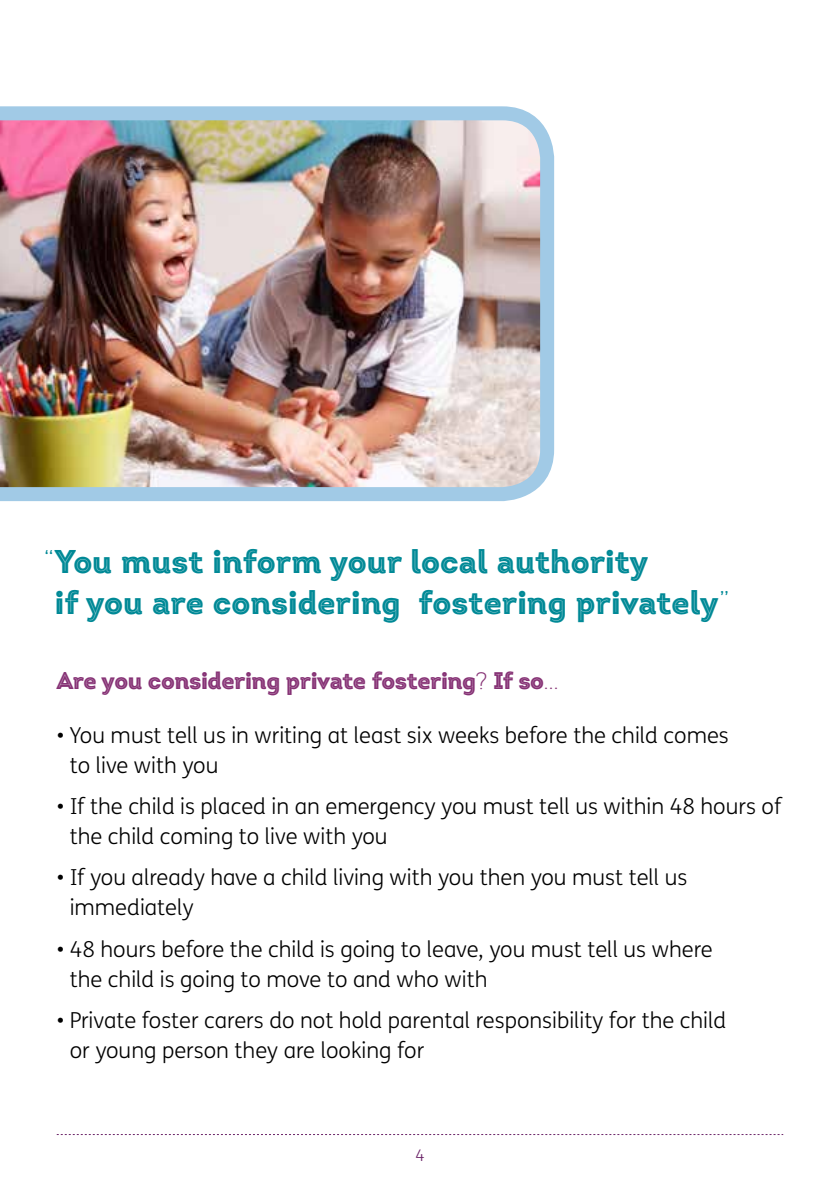
<style>
.page{position:relative;width:840px;height:1191px;background:#fff}
.page>*{position:absolute;margin:0;border:0;box-sizing:border-box;transform-origin:0 0}
.t1{font:32.8px/40.4px "Intro Black Inline";color:#008996}
.t2{font:24px "Intro Black Inline";letter-spacing:-.02em;color:#863275}
.t3{font:300 22px/30px "FS Me Pro";color:#000}
.t4{font:300 16px "FS Me Pro";color:#6d276a}
</style>
<div class="page">
<svg style="left:57px;top:1134px;width:725px;height:1px"></svg>
<img style="left:0;top:106px;width:554px;height:395px">
<h1 class="t1" style="left:55px;top:541px;width:676px;text-indent:-12px">“You must inform your local authority<br>if you are considering fostering privately”</h1>
<p class="t2" style="left:57px;top:665px;width:503px">Are you considering private fostering? If so...</p>
<p class="t3" style="left:70px;top:719px;width:660px;text-indent:-13px">• You must tell us in writing at least six weeks before the child comes to live with you</p>
<p class="t3" style="left:70px;top:790px;width:712px;text-indent:-13px">• If the child is placed in an emergency you must tell us within 48 hours of the child coming to live with you</p>
<p class="t3" style="left:70px;top:862px;width:619px;text-indent:-13px">• If you already have a child living with you then you must tell us immediately</p>
<p class="t3" style="left:70px;top:933px;width:644px;text-indent:-13px">• 48 hours before the child is going to leave, you must tell us where the child is going to move to and who with</p>
<p class="t3" style="left:70px;top:1004px;width:657px;text-indent:-13px">• Private foster carers do not hold parental responsibility for the child or young person they are looking for</p>
<p class="t4" style="left:415px;top:1144px;width:11px">4</p>
</div>
